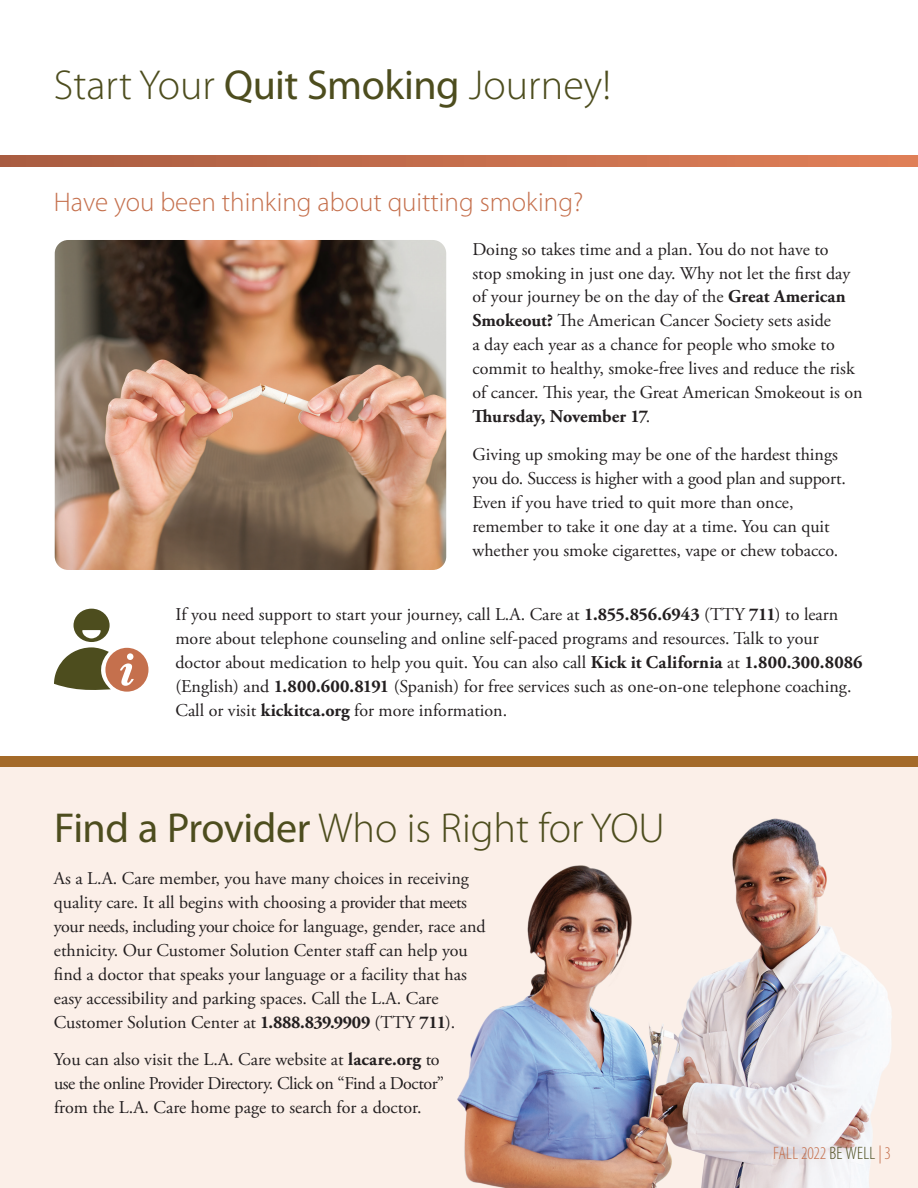
<style>
.page{position:relative;width:918px;height:1188px;background:#fff}
.page>*{position:absolute;margin:0;border:0;box-sizing:border-box;transform-origin:0 0}
.t1{font:300 42px "Myriad Pro";color:#4d4d1e}
.t2{font:300 27px "Myriad Pro";color:#c5704d}
.t3{font:18px/24px "Adobe Garamond Pro";color:#231f20}
.t4{font:300 condensed 18px "Myriad Pro";letter-spacing:.015em;color:#c5704d}
.s1{font-weight:400}
.s2{font-weight:700}
.s3{color:#4d4d1e}
</style>
<div class="page">
<div style="left:0;top:763px;width:918px;height:425px;background:#fbefe8"></div>
<img style="left:55px;top:240px;width:391px;height:330px">
<img style="left:457px;top:818px;width:435px;height:370px">
<svg style="left:0;top:156px;width:918px;height:11px;background:#c46e4c"></svg>
<div style="left:0;top:756px;width:918px;height:11px;background:#a46a29"></div>
<svg style="left:54px;top:609px;width:94px;height:83px"></svg>
<h2 class="t1" style="left:54px;top:62px;width:559px">Start Your <span class="s1">Quit Smoking</span> Journey!</h2>
<p class="t2" style="left:54px;top:187px;width:531px">Have you been thinking about quitting smoking?</p>
<p class="t3" style="left:472px;top:237px;width:392px">Doing so takes time and a plan. You do not have to<br>stop smoking in just one day. Why not let the first day of your journey be on the day of the <span class="s2">Great American Smokeout?</span> The American Cancer Society sets aside<br>a day each year as a chance for people who smoke to commit to healthy, smoke-free lives and reduce the risk of cancer. This year, the Great American Smokeout is on <span class="s2">Thursday, November 17</span>.</p>
<p class="t3" style="left:472px;top:443px;width:375px">Giving up smoking may be one of the hardest things you do. Success is higher with a good plan and support.<br>Even if you have tried to quit more than once, remember to take it one day at a time. You can quit whether you smoke cigarettes, vape or chew tobacco.</p>
<p class="t3" style="left:175px;top:603px;width:689px">If you need support to start your journey, call L.A. Care at <span class="s2">1.855.856.6943</span> (TTY <span class="s2">711</span>) to learn more about telephone counseling and online self-paced programs and resources. Talk to your doctor about medication to help you quit. You can also call <span class="s2">Kick it California</span> at <span class="s2">1.800.300.8086 </span>(English) and <span class="s2">1.800.600.8191</span> (Spanish) for free services such as one-on-one telephone coaching.<br>Call or visit <span class="s2">kickitca.org</span> for more information.</p>
<h2 class="t1" style="left:54px;top:804px;width:612px"><span class="s1">Find a Provider</span> Who is Right for YOU</h2>
<p class="t3" style="left:54px;top:867px;width:433px">As a L.A. Care member, you have many choices in receiving quality care. It all begins with choosing a provider that meets your needs, including your choice for language, gender, race and ethnicity. Our Customer Solution Center staff can help you find a doctor that speaks your language or a facility that has easy accessibility and parking spaces. Call the L.A. Care Customer Solution Center at <span class="s2">1.888.839.9909</span> (TTY <span class="s2">711</span>).</p>
<p class="t3" style="left:54px;top:1047px;width:392px">You can also visit the L.A. Care website at <span class="s2">lacare.org</span> to use the online Provider Directory. Click on “Find a Doctor” from the L.A. Care home page to search for a doctor.</p>
<p class="t4" style="left:773px;top:1144px;width:119px">FALL 2022<span class="s3">BE WELL</span> | 3</p>
</div>
